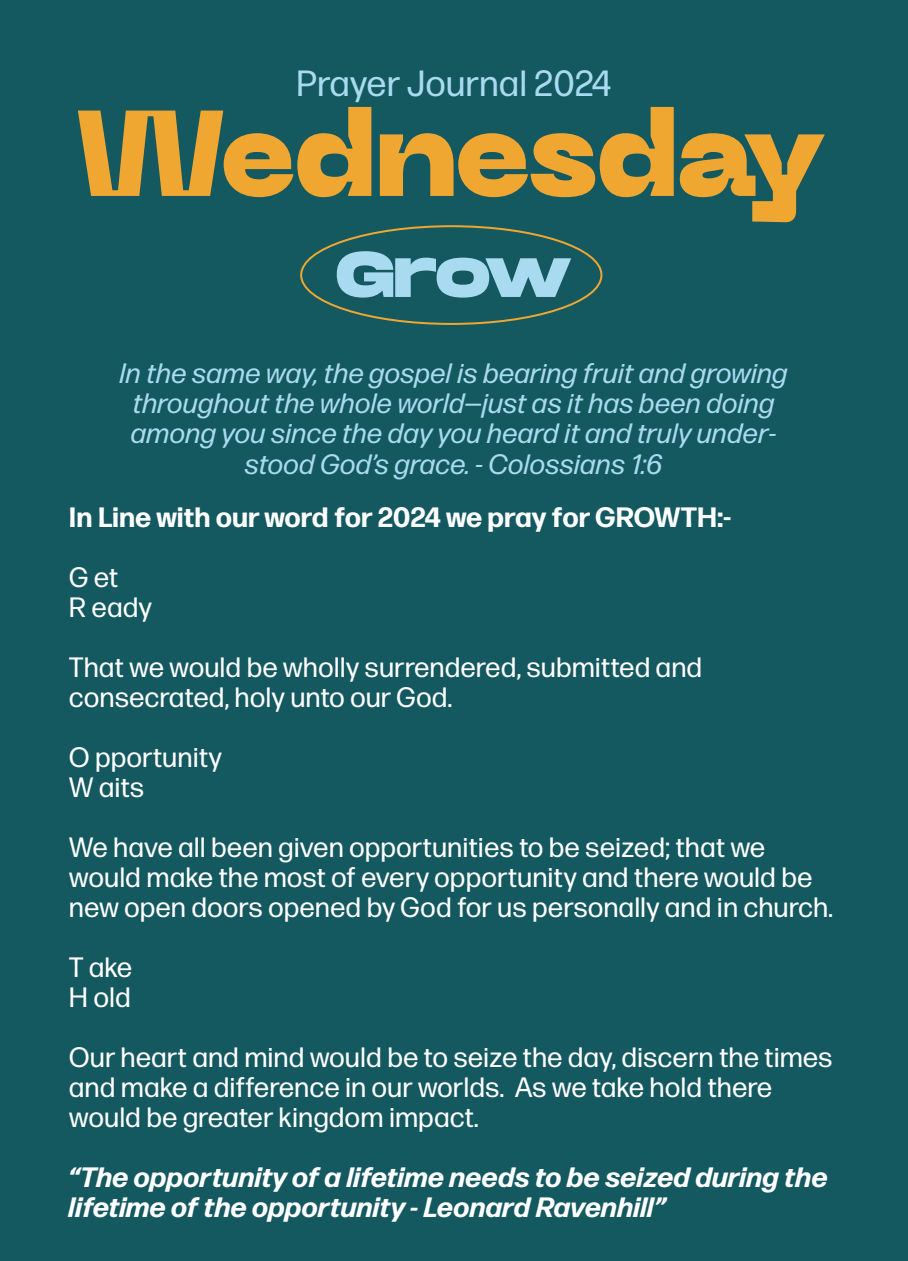
<style>
.page{position:relative;width:908px;height:1261px;background:#fff}
.page>*{position:absolute;margin:0;border:0;box-sizing:border-box;transform-origin:0 0}
.t1{font:900 121.2px "Neue Machina";letter-spacing:-.04em;color:#efa732}
.t2{font:800 64.4px "Monument Extended";color:#a9dbf0}
.t3{font:36.4px "Forma DJR Micro";color:#a9dbf0}
.t4{font:28px/30px "Forma DJR Micro";color:#fff}
.t5{font:italic 28px/30.4px "Forma DJR Micro";color:#a9dbf0;text-align:center}
.t6{font:italic 700 28px/30px "Forma DJR Micro";color:#fff}
.t7{font:700 28px "Forma DJR Micro";color:#fff}
</style>
<div class="page">
<div style="left:0;top:0;width:907px;height:1261px;background:#145860"></div>
<h3 class="t3" style="left:296px;top:61px;width:317px">Prayer Journal 2024</h3>
<h1 class="t1" style="left:76px;top:72px;width:752px">Wednesday</h1>
<h2 class="t2" style="left:336px;top:227px;width:237px">Grow</h2>
<p class="t5" style="left:120px;top:357px;width:670px">In the same way, the gospel is bearing fruit and growing throughout the whole world—just as it has been doing among you since the day you heard it and truly under&shy;stood God’s grace. - Colossians 1:6</p>
<p class="t7" style="left:69px;top:499px;width:663px">In Line with our word for 2024 we pray for GROWTH:-</p>
<p class="t4" style="left:69px;top:562px;width:85px">G et<br>R eady</p>
<p class="t4" style="left:69px;top:652px;width:634px">That we would be wholly surrendered, submitted and consecrated, holy unto our God.</p>
<p class="t4" style="left:69px;top:742px;width:155px">O pportunity<br>W aits</p>
<p class="t4" style="left:69px;top:832px;width:765px">We have all been given opportunities to be seized; that we would make the most of every opportunity and there would be new open doors opened by God for us personally and in church.</p>
<p class="t4" style="left:69px;top:951px;width:65px">T ake<br>H old</p>
<p class="t4" style="left:69px;top:1041px;width:765px">Our heart and mind would be to seize the day, discern the times and make a difference in our worlds. As we take hold there would be greater kingdom impact.</p>
<p class="t6" style="left:69px;top:1162px;width:760px">“The opportunity of a lifetime needs to be seized during the lifetime of the opportunity - Leonard Ravenhill”</p>
</div>
